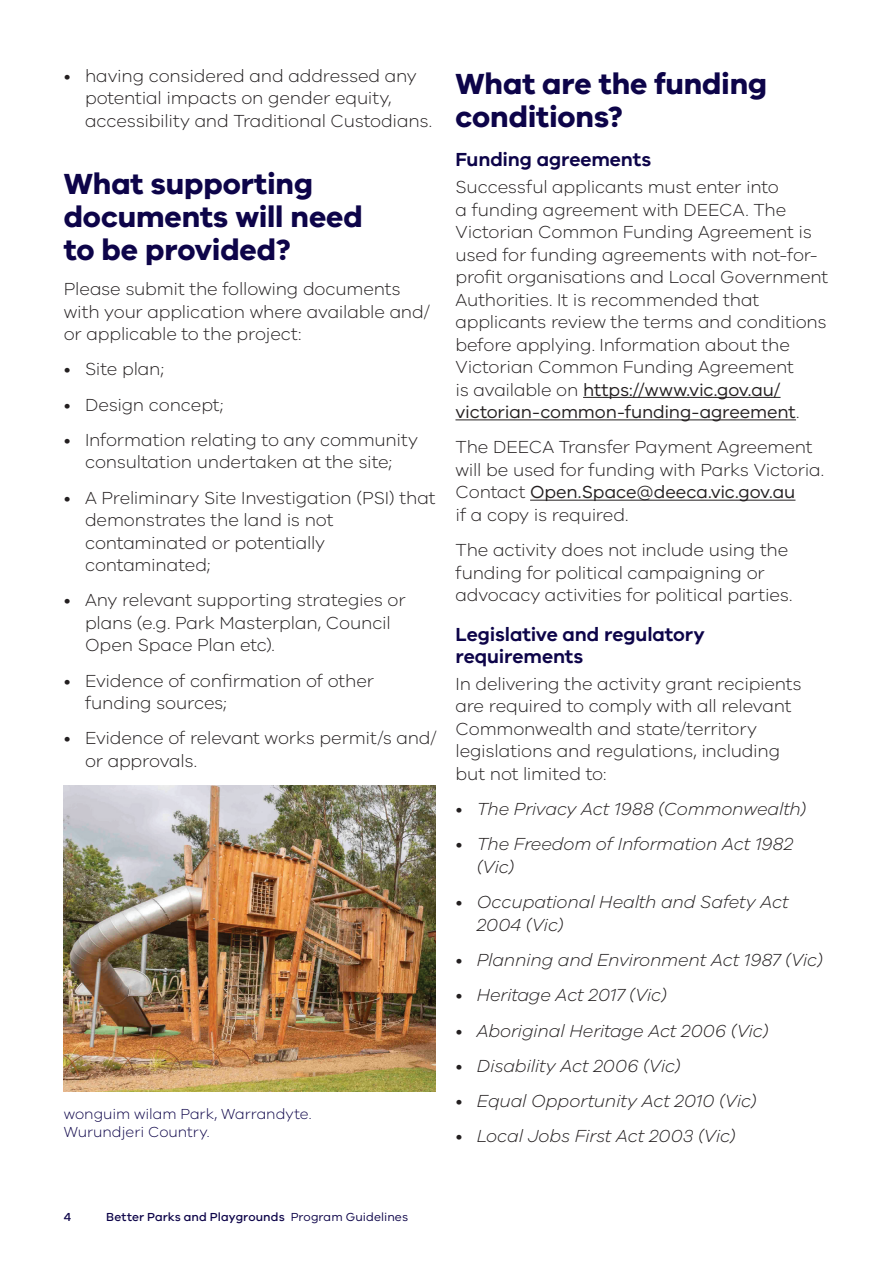
<style>
.page{position:relative;width:893px;height:1263px;background:#fff}
.page>*{position:absolute;margin:0;border:0;box-sizing:border-box;transform-origin:0 0}
.t1{font:700 30px/33px "VIC";letter-spacing:-.005em;color:#0d0449}
.t2{font:600 19.5px/22.5px "VIC";letter-spacing:-.005em;color:#0d0449}
.t3{font:300 18px/22.5px "VIC";letter-spacing:-.01em;color:#231f20}
.t4{font:italic 300 18px/22.5px "VIC";letter-spacing:-.01em;color:#231f20}
.t5{font:300 15px/18px "VIC";letter-spacing:-.005em;color:#0d0449}
.t6{font:500 12px "VIC";letter-spacing:.005em;color:#0d0449}
.s1{font-weight:400}
</style>
<div class="page">
<hr style="left:583px;top:397px;width:198px;height:1px;background:#231f20">
<hr style="left:455px;top:419px;width:341px;height:1px;background:#231f20">
<hr style="left:530px;top:500px;width:265px;height:1px;background:#231f20">
<img style="left:64px;top:785px;width:372px;height:306px">
<p class="t3" style="left:85px;top:64px;width:348px;text-indent:-21px">• having considered and addressed any potential impacts on gender equity, accessibility and Traditional Custodians.</p>
<h1 class="t1" style="left:64px;top:166px;width:300px">What supporting documents will need to be provided?</h1>
<p class="t3" style="left:64px;top:277px;width:368px">Please submit the following documents with your application where available and/ or applicable to the project:</p>
<p class="t3" style="left:64px;top:357px;width:102px">• Site plan;</p>
<p class="t3" style="left:64px;top:393px;width:161px">• Design concept;</p>
<p class="t3" style="left:64px;top:428px;width:356px;text-align:center">• Information relating to any community consultation undertaken at the site;</p>
<p class="t3" style="left:85px;top:486px;width:352px;text-indent:-21px">• A Preliminary Site Investigation (PSI) that demonstrates the land is not contaminated or potentially contaminated;</p>
<p class="t3" style="left:85px;top:588px;width:322px;text-indent:-21px">• Any relevant supporting strategies or plans (e.g. Park Masterplan, Council<br>Open Space Plan etc).</p>
<p class="t3" style="left:85px;top:669px;width:290px;text-indent:-21px">• Evidence of confirmation of other funding sources;</p>
<p class="t3" style="left:85px;top:726px;width:353px;text-indent:-21px">• Evidence of relevant works permit/s and/ or approvals.</p>
<p class="t5" style="left:64px;top:1104px;width:249px">wonguim wilam Park, Warrandyte.<br>Wurundjeri Country.</p>
<h1 class="t1" style="left:455px;top:66px;width:313px">What are the funding conditions?</h1>
<p class="t2" style="left:455px;top:148px;width:197px">Funding agreements</p>
<p class="t3" style="left:455px;top:175px;width:374px">Successful applicants must enter into<br>a funding agreement with DEECA. The Victorian Common Funding Agreement is used for funding agreements with not-for&shy;profit organisations and Local Government Authorities. It is recommended that applicants review the terms and conditions before applying. Information about the Victorian Common Funding Agreement<br>is available on <span class="s1">https://www.vic.gov.au/ victorian-common-funding-agreement</span>.</p>
<p class="t3" style="left:455px;top:435px;width:370px">The DEECA Transfer Payment Agreement will be used for funding with Parks Victoria.<br>Contact <span class="s1">Open.Space@deeca.vic.gov.au<br></span>if a copy is required.</p>
<p class="t3" style="left:455px;top:538px;width:338px">The activity does not include using the funding for political campaigning or advocacy activities for political parties.</p>
<p class="t2" style="left:455px;top:622px;width:251px">Legislative and regulatory requirements</p>
<p class="t3" style="left:455px;top:672px;width:348px">In delivering the activity grant recipients are required to comply with all relevant Commonwealth and state/territory legislations and regulations, including but not limited to:</p>
<p class="t4" style="left:455px;top:797px;width:352px">• The Privacy Act 1988 (Commonwealth)</p>
<p class="t4" style="left:477px;top:832px;width:318px;text-indent:-21px">• The Freedom of Information Act 1982 (Vic)</p>
<p class="t4" style="left:477px;top:890px;width:313px;text-indent:-21px">• Occupational Health and Safety Act<br>2004 (Vic)</p>
<p class="t4" style="left:455px;top:948px;width:369px">• Planning and Environment Act 1987 (Vic)</p>
<p class="t4" style="left:455px;top:983px;width:213px">• Heritage Act 2017 (Vic)</p>
<p class="t4" style="left:455px;top:1018px;width:314px">• Aboriginal Heritage Act 2006 (Vic)</p>
<p class="t4" style="left:455px;top:1054px;width:227px">• Disability Act 2006 (Vic)</p>
<p class="t4" style="left:455px;top:1089px;width:303px">• Equal Opportunity Act 2010 (Vic)</p>
<p class="t4" style="left:455px;top:1124px;width:282px">• Local Jobs First Act 2003 (Vic)</p>
<p class="t6" style="left:64px;top:1210px;width:9px">4</p>
<p class="t6" style="left:106px;top:1210px;width:303px">Better Parks and Playgrounds <span class="s1">Program Guidelines</span></p>
</div>
